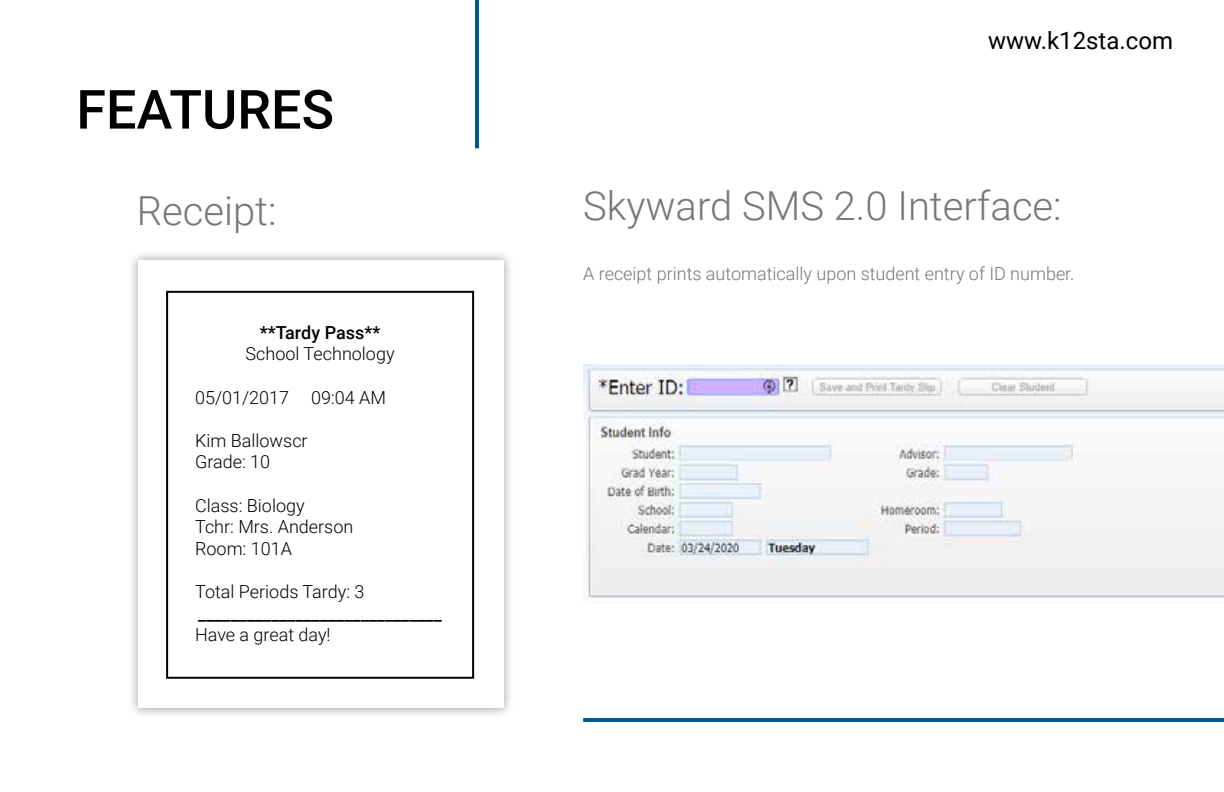
<style>
.page{position:relative;width:1224px;height:792px;background:#fff}
.page>*{position:absolute;margin:0;border:0;box-sizing:border-box;transform-origin:0 0}
.t1{font:500 54px "Roboto";color:#000}
.t2{font:300 40px "Roboto";color:#757779}
.t3{font:24px "Roboto";color:#000}
.t4{font:300 18px/21.6px "Roboto";color:#000}
.t5{font:300 18px "Roboto";color:#757779}
.t6{font:500 18px "Roboto";color:#000}
</style>
<div class="page">
<div style="left:128px;top:250px;width:386px;height:468px;background:#000;opacity:.37"></div>
<div style="left:138px;top:260px;width:366px;height:448px;background:#fff"></div>
<div style="left:166px;top:291px;width:308px;height:388px;border:2px solid #000"></div>
<hr style="left:475px;top:0;width:4px;height:148px;background:#00578e">
<hr style="left:583px;top:718px;width:641px;height:4px;background:#00578e">
<img style="left:584px;top:364px;width:640px;height:235px">
<h1 class="t1" style="left:76px;top:72px;width:259px">FEATURES</h1>
<h3 class="t3" style="left:988px;top:24px;width:186px">www.k12sta.com</h3>
<h2 class="t2" style="left:137px;top:183px;width:141px">Receipt:</h2>
<h2 class="t2" style="left:583px;top:178px;width:480px">Skyward SMS 2.0 Interface:</h2>
<p class="t5" style="left:583px;top:261px;width:493px">A receipt prints automatically upon student entry of ID number.</p>
<p class="t6" style="left:260px;top:320px;width:122px">**Tardy Pass**</p>
<p class="t4" style="left:246px;top:342px;width:150px">School Technology</p>
<p class="t4" style="left:195px;top:386px;width:192px">05/01/2017 09:04 AM</p>
<p class="t4" style="left:195px;top:429px;width:114px">Kim Ballowscr<br>Grade: 10</p>
<p class="t4" style="left:195px;top:494px;width:160px">Class: Biology<br>Tchr: Mrs. Anderson<br>Room: 101A</p>
<p class="t4" style="left:195px;top:580px;width:171px">Total Periods Tardy: 3</p>
<p class="t6" style="left:198px;top:600px;width:245px">______________________________</p>
<p class="t4" style="left:195px;top:623px;width:137px">Have a great day!</p>
</div>
